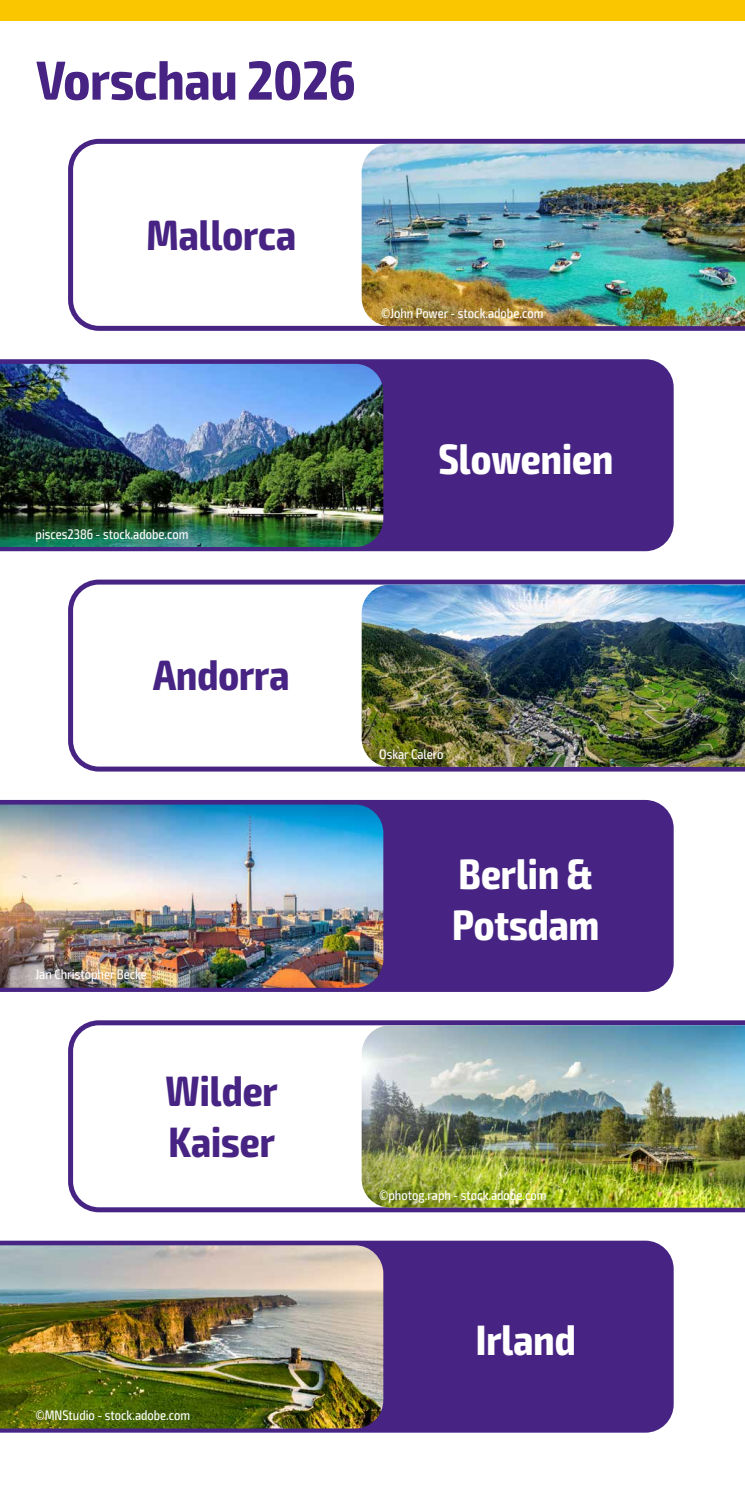
<style>
.page{position:relative;width:745px;height:1489px;background:#fff}
.page>*{position:absolute;margin:0;border:0;box-sizing:border-box;transform-origin:0 0}
.t1{font:700 condensed 55px "Exo 2";color:#472483}
.t2{font:700 condensed 42.5px/51px "Exo 2";color:#fff}
.t3{font:700 condensed 42.5px/51px "Exo 2";color:#472483}
.t4{font:condensed 13.75px "Exo 2";color:#fff}
</style>
<div class="page">
<div style="left:0;top:0;width:744px;height:21px;background:#f9c600"></div>
<svg style="left:68px;top:138px;width:676px;height:193px"></svg>
<img style="left:361px;top:144px;width:383px;height:182px">
<svg style="left:68px;top:579px;width:676px;height:193px"></svg>
<img style="left:361px;top:584px;width:383px;height:182px">
<svg style="left:68px;top:1020px;width:676px;height:193px"></svg>
<img style="left:361px;top:1025px;width:383px;height:182px">
<div style="left:0;top:359px;width:673px;height:192px;background:#472483"></div>
<img style="left:0;top:364px;width:383px;height:183px">
<div style="left:0;top:800px;width:673px;height:191px;background:#472483"></div>
<img style="left:0;top:804px;width:383px;height:183px">
<div style="left:0;top:1240px;width:673px;height:192px;background:#472483"></div>
<img style="left:0;top:1245px;width:383px;height:183px">
<h1 class="t1" style="left:36px;top:47px;width:320px">Vorschau 2026</h1>
<h2 class="t3" style="left:146px;top:210px;width:151px">Mallorca</h2>
<p class="t4" style="left:381px;top:305px;width:164px">©John Power - stock.adobe.com</p>
<p class="t4" style="left:35px;top:526px;width:154px">pisces2386 - stock.adobe.com</p>
<h2 class="t3" style="left:153px;top:651px;width:138px">Andorra</h2>
<p class="t4" style="left:35px;top:966px;width:113px">Jan Christopher Becke</p>
<h2 class="t3" style="left:165px;top:1066px;width:114px">Wilder<br>Kaiser</h2>
<p class="t4" style="left:35px;top:1407px;width:156px">©MNStudio - stock.adobe.com</p>
<h2 class="t2" style="left:438px;top:434px;width:176px">Slowenien</h2>
<p class="t4" style="left:379px;top:746px;width:66px">Oskar Calero</p>
<h2 class="t2" style="left:452px;top:849px;width:149px">Berlin &amp;<br>Potsdam</h2>
<p class="t4" style="left:379px;top:1186px;width:168px">©photog.raph - stock.adobe.com</p>
<h2 class="t2" style="left:475px;top:1315px;width:101px">Irland</h2>
</div>
